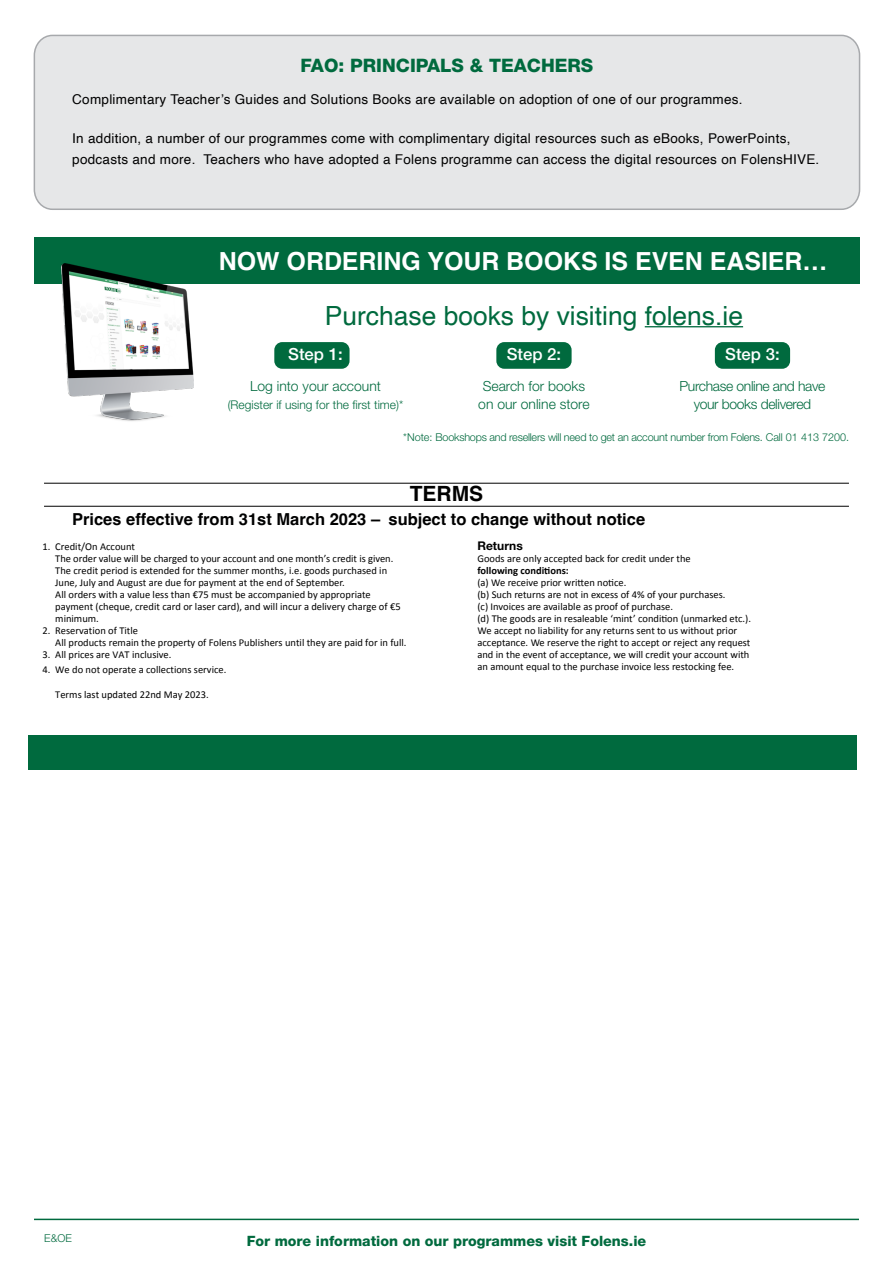
<style>
.page{position:relative;width:893px;height:1263px;background:#fff}
.page>*{position:absolute;margin:0;border:0;box-sizing:border-box;transform-origin:0 0}
.t1{font:26.4px "Helvetica";color:#006a3e}
.t2{font:700 24.9px "Helvetica";color:#fff}
.t3{font:700 21px "Helvetica";color:#000}
.t4{font:800 18.6px "Helvetica Neue LT Std";color:#006a3e}
.t5{font:500 16.65px "Helvetica Neue LT Std";color:#fff}
.t6{font:700 16.5px "Helvetica";color:#000101}
.t7{font:800 14.25px "Helvetica Neue LT Std";color:#006a3e}
.t8{font:300 13.95px/18px "Helvetica Neue LT Std";color:#006a3e;text-align:center}
.t9{font:300 13.95px/18px "Helvetica Neue LT Std";letter-spacing:-.025em;color:#006a3e;text-align:center}
.t10{font:13.5px/21px "Helvetica";letter-spacing:.02em;color:#000}
.t11{font:300 12px "Helvetica Neue LT Std";color:#006a3e}
.t12{font:700 12px "Helvetica Neue LT Std";color:#000}
.t13{font:300 10.8px "Helvetica Neue LT Std";letter-spacing:-.02em;color:#006a3e}
.t14{font:10.5px/12px "Calibri";color:#000}
.t15{font:700 10.5px "Calibri";color:#000}
.s1{font-family:"Arial"}
</style>
<div class="page">
<div style="left:34px;top:35px;width:825px;height:174px;background:#e6e7e8;border-radius:19px"></div>
<div style="left:34px;top:35px;width:826px;height:175px;border:2px solid #a7a9ac;border-radius:19px"></div>
<hr style="left:645px;top:326px;width:98px;height:1px;background:#006a3e">
<div style="left:34px;top:237px;width:825px;height:47px;background:#006a3e"></div>
<img style="left:62px;top:264px;width:132px;height:157px">
<div style="left:715px;top:342px;width:75px;height:27px;background:#006a3e;border-radius:8px"></div>
<div style="left:496px;top:342px;width:76px;height:27px;background:#006a3e;border-radius:8px"></div>
<div style="left:274px;top:342px;width:76px;height:27px;background:#006a3e;border-radius:8px"></div>
<hr style="left:34px;top:1218px;width:825px;height:2px;background:#006a3e">
<div style="left:28px;top:735px;width:828px;height:34px;background:#006a3e"></div>
<hr style="left:44px;top:483px;width:805px;height:1px;background:#000">
<hr style="left:44px;top:506px;width:805px;height:1px;background:#000">
<h3 class="t4" style="left:301px;top:55px;width:294px">FAO: PRINCIPALS &amp; TEACHERS</h3>
<p class="t10" style="left:72px;top:89px;width:672px">Complimentary Teacher’s Guides and Solutions Books are available on adoption of one of our programmes.</p>
<p class="t10" style="left:72px;top:128px;width:749px">In addition, a number of our programmes come with complimentary digital resources such as eBooks, PowerPoints, podcasts and more. Teachers who have adopted a Folens programme can access the digital resources on FolensHIVE.</p>
<h2 class="t2" style="left:219px;top:246px;width:610px">NOW ORDERING YOUR BOOKS IS EVEN EASIER…</h2>
<h1 class="t1" style="left:325px;top:295px;width:420px">Purchase books by visiting folens.ie</h1>
<h3 class="t5" style="left:288px;top:344px;width:56px">Step 1:</h3>
<h3 class="t8" style="left:250px;top:377px;width:132px">Log into your account</h3>
<p class="t11" style="left:228px;top:397px;width:177px">(Register if using for the first time)*</p>
<h3 class="t5" style="left:725px;top:344px;width:56px">Step 3:</h3>
<h3 class="t9" style="left:680px;top:377px;width:147px">Purchase online and have your books delivered</h3>
<p class="t13" style="left:403px;top:430px;width:447px">*Note: Bookshops and resellers will need to get an account number from Folens. Call 01 413 7200.</p>
<h3 class="t5" style="left:507px;top:344px;width:56px">Step 2:</h3>
<h3 class="t8" style="left:478px;top:377px;width:113px">Search for books on our online store</h3>
<h3 class="t3" style="left:410px;top:481px;width:75px">TERMS</h3>
<h3 class="t6" style="left:72px;top:509px;width:575px">Price<span class="s1">s</span> effective from 31st March 2023 – subject to change without notice</h3>
<p class="t14" style="left:55px;top:540px;width:347px;text-indent:-13px">1. Credit/On Account<br>The order value will be charged to your account and one month’s credit is given.<br>The credit period is extended for the summer months, i.e. goods purchased in June, July and August are due for payment at the end of September.<br>All orders with a value less than €75 must be accompanied by appropriate payment (cheque, credit card or laser card), and will incur a delivery charge of €5 minimum.</p>
<p class="t14" style="left:55px;top:624px;width:353px;text-indent:-13px">2. Reservation of Title<br>All products remain the property of Folens Publishers until they are paid for in full.</p>
<p class="t14" style="left:43px;top:648px;width:130px">3. All prices are VAT inclusive.</p>
<p class="t14" style="left:43px;top:663px;width:185px">4. We do not operate a collections service.</p>
<p class="t14" style="left:55px;top:688px;width:155px">Terms last updated 22nd May 2023.</p>
<p class="t12" style="left:477px;top:539px;width:47px">Returns</p>
<p class="t14" style="left:477px;top:553px;width:215px">Goods are only accepted back for credit under the</p>
<p class="t15" style="left:477px;top:564px;width:93px">following conditions:</p>
<p class="t14" style="left:477px;top:577px;width:275px">(a) We receive prior written notice.<br>(b) Such returns are not in excess of 4% of your purchases.<br>(c) Invoices are available as proof of purchase.<br>(d) The goods are in resaleable ‘mint’ condition (unmarked etc.).<br>We accept no liability for any returns sent to us without prior acceptance. We reserve the right to accept or reject any request and in the event of acceptance, we will credit your account with an amount equal to the purchase invoice less restocking fee.</p>
<p class="t13" style="left:44px;top:1232px;width:29px">E&amp;OE</p>
<h3 class="t7" style="left:247px;top:1232px;width:401px">For more information on our programmes visit Folens.ie</h3>
</div>
